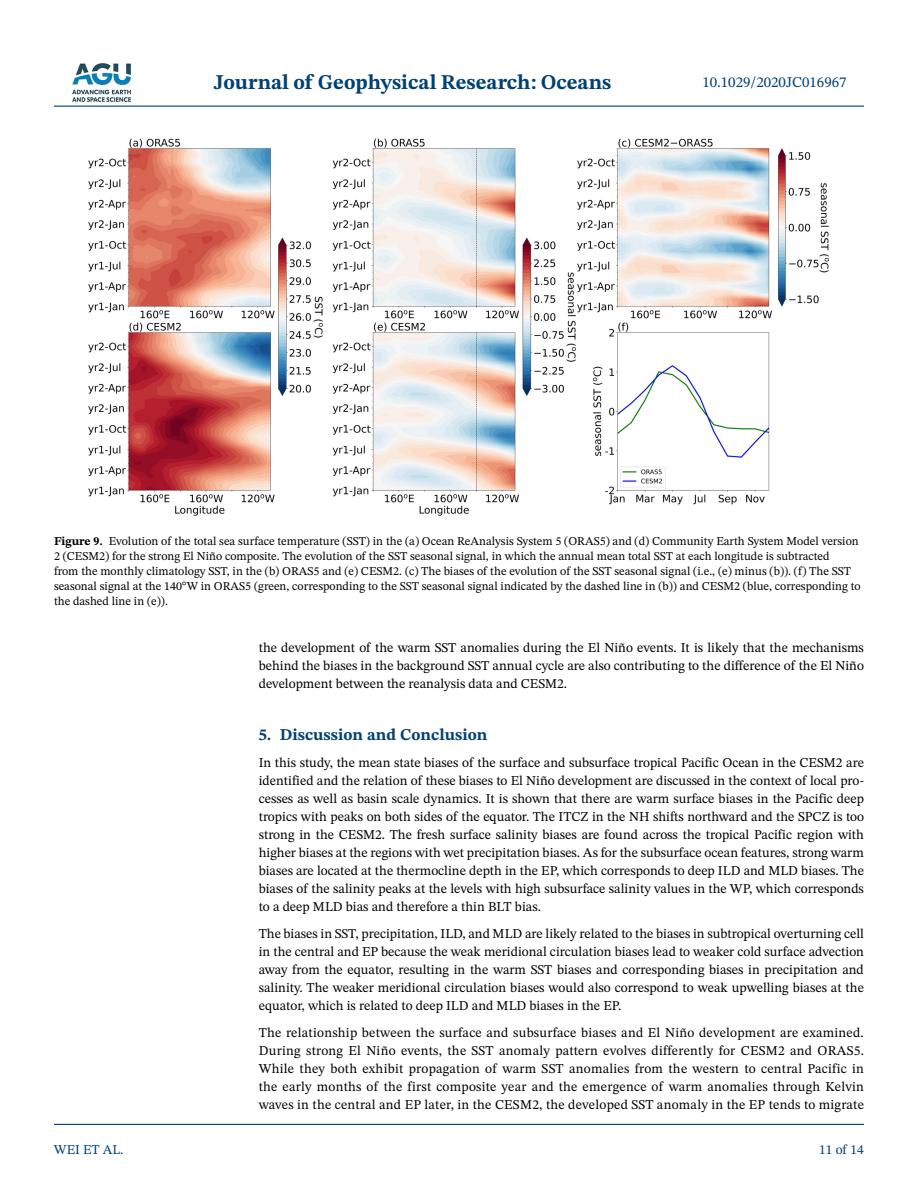
<style>
.page{position:relative;width:918px;height:1188px;background:#fff}
.page>*{position:absolute;margin:0;border:0;box-sizing:border-box;transform-origin:0 0}
.t1{font:700 21px "STIX Two Text";color:#004174}
.t2{font:700 16.5px "STIX Two Text";color:#004174}
.t3{font:15px "STIX Two Text";color:#004174}
.t4{font:13.5px/18px "STIX Two Text";color:#000;text-align:justify}
.t5{font:13.5px "STIX Two Text";color:#004174}
.t6{font:12px/15px "STIX Two Text";color:#000}
.s1{font-weight:700}
</style>
<div class="page">
<hr style="left:54px;top:106px;width:810px;height:1px;background:#004174">
<hr style="left:54px;top:1124px;width:810px;height:1px;background:#004174">
<img style="left:72px;top:63px;width:59px;height:39px">
<img style="left:88px;top:138px;width:741px;height:378px">
<h1 class="t1" style="left:214px;top:67px;width:399px">Journal of Geophysical Research: Oceans</h1>
<p class="t3" style="left:702px;top:72px;width:146px">10.1029/2020JC016967</p>
<p class="t6" style="left:54px;top:534px;width:808px"><span class="s1">Figure 9.</span> Evolution of the total sea surface temperature (SST) in the (a) Ocean ReAnalysis System 5 (ORAS5) and (d) Community Earth System Model version 2 (CESM2) for the strong El Niño composite. The evolution of the SST seasonal signal, in which the annual mean total SST at each longitude is subtracted<br>from the monthly climatology SST, in the (b) ORAS5 and (e) CESM2. (c) The biases of the evolution of the SST seasonal signal (i.e., (e) minus (b)). (f) The SST seasonal signal at the 140°W in ORAS5 (green, corresponding to the SST seasonal signal indicated by the dashed line in (b)) and CESM2 (blue, corresponding to the dashed line in (e)).</p>
<p class="t5" style="left:54px;top:1140px;width:71px">WEI ET AL.</p>
<p class="t4" style="left:259px;top:638px;width:607px">the development of the warm SST anomalies during the El Niño events. It is likely that the mechanisms behind the biases in the background SST annual cycle are also contributing to the difference of the El Niño development between the reanalysis data and CESM2.</p>
<p class="t2" style="left:259px;top:723px;width:230px">5. Discussion and Conclusion</p>
<p class="t4" style="left:259px;top:754px;width:607px">In this study, the mean state biases of the surface and subsurface tropical Pacific Ocean in the CESM2 are identified and the relation of these biases to El Niño development are discussed in the context of local pro&shy;cesses as well as basin scale dynamics. It is shown that there are warm surface biases in the Pacific deep tropics with peaks on both sides of the equator. The ITCZ in the NH shifts northward and the SPCZ is too strong in the CESM2. The fresh surface salinity biases are found across the tropical Pacific region with higher biases at the regions with wet precipitation biases. As for the subsurface ocean features, strong warm biases are located at the thermocline depth in the EP, which corresponds to deep ILD and MLD biases. The biases of the salinity peaks at the levels with high subsurface salinity values in the WP, which corresponds to a deep MLD bias and therefore a thin BLT bias.</p>
<p class="t4" style="left:259px;top:925px;width:607px">The biases in SST, precipitation, ILD, and MLD are likely related to the biases in subtropical overturning cell in the central and EP because the weak meridional circulation biases lead to weaker cold surface advection away from the equator, resulting in the warm SST biases and corresponding biases in precipitation and salinity. The weaker meridional circulation biases would also correspond to weak upwelling biases at the equator, which is related to deep ILD and MLD biases in the EP.</p>
<p class="t4" style="left:259px;top:1024px;width:607px">The relationship between the surface and subsurface biases and El Niño development are examined.<br>During strong El Niño events, the SST anomaly pattern evolves differently for CESM2 and ORAS5.<br>While they both exhibit propagation of warm SST anomalies from the western to central Pacific in the early months of the first composite year and the emergence of warm anomalies through Kelvin waves in the central and EP later, in the CESM2, the developed SST anomaly in the EP tends to migrate</p>
<p class="t5" style="left:819px;top:1140px;width:46px">11 of 14</p>
</div>
